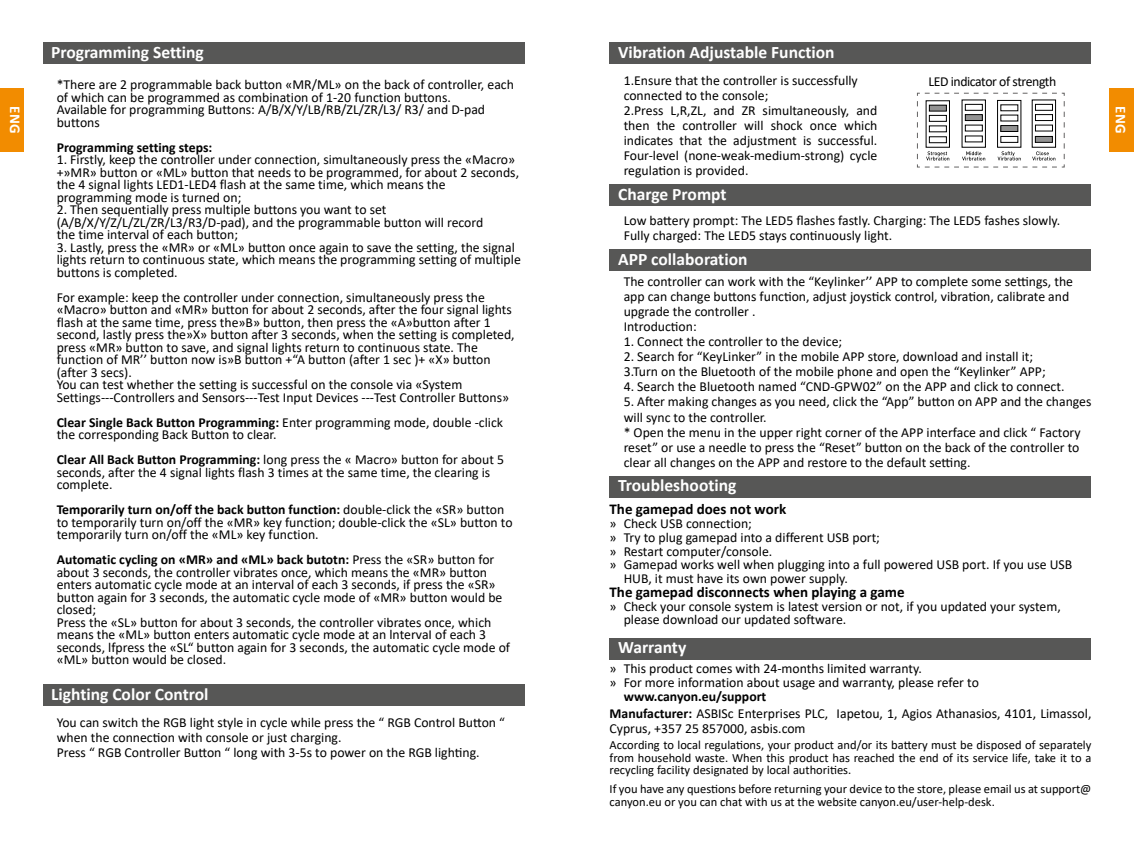
<style>
.page{position:relative;width:1134px;height:851px;background:#fff}
.page>*{position:absolute;margin:0;border:0;box-sizing:border-box;transform-origin:0 0}
.t1{font:700 17.5px "Calibri";color:#fff}
.t2{font:700 15px "Calibri";color:#000}
.t3{font:700 15px "Calibri";color:#fff}
.t4{font:13.75px/12.5px "Calibri";color:#000}
.t5{font:700 13.75px "Calibri";color:#000}
.t6{font:13.75px "Calibri";letter-spacing:-.03em;color:#000}
.t7{font:12.5px/12.5px "Calibri";color:#000;text-align:justify}
.s1{font-weight:700}
</style>
<div class="page">
<div style="left:1110px;top:88px;width:24px;height:63px;background:#f28c00"></div>
<div style="left:0;top:88px;width:23px;height:63px;background:#f28c00"></div>
<div style="left:609px;top:476px;width:482px;height:21px;background:#575756"></div>
<div style="left:609px;top:637px;width:482px;height:22px;background:#575756"></div>
<div style="left:43px;top:43px;width:481px;height:21px;background:#575756"></div>
<div style="left:43px;top:684px;width:481px;height:21px;background:#575756"></div>
<div style="left:609px;top:43px;width:482px;height:21px;background:#575756"></div>
<div style="left:609px;top:185px;width:482px;height:21px;background:#575756"></div>
<div style="left:609px;top:249px;width:482px;height:21px;background:#575756"></div>
<svg style="left:917px;top:93px;width:148px;height:75px"></svg>
<p class="t1" style="left:51px;top:40px;width:154px">Programming Setting</p>
<p class="t1" style="left:618px;top:40px;width:218px">Vibration Adjustable Function</p>
<p class="t4" style="left:624px;top:72px;width:255px;line-height:15px">1.Ensure that the controller is successfully connected to the console;<br>2.Press L,R,ZL, and ZR simultaneously, and then the controller will shock once which indicates that the adjustment is successful.<br>Four-level (none-weak-medium-strong) cycle regulation is provided.</p>
<p class="t4" style="left:624px;top:212px;width:438px;line-height:15px">Low battery prompt: The LED5 flashes fastly. Charging: The LED5 fashes slowly.<br>Fully charged: The LED5 stays continuously light.</p>
<p class="t4" style="left:624px;top:274px;width:451px;line-height:15px">The controller can work with the “Keylinker’’ APP to complete some settings, the app can change buttons function, adjust joystick control, vibration, calibrate and upgrade the controller .<br>Introduction:</p>
<p class="t4" style="left:624px;top:335px;width:220px">1. Connect the controller to the device;</p>
<p class="t4" style="left:624px;top:349px;width:423px;line-height:15px">2. Search for “KeyLinker” in the mobile APP store, download and install it;<br>3.Turn on the Bluetooth of the mobile phone and open the “Keylinker” APP;</p>
<p class="t4" style="left:624px;top:380px;width:442px">4. Search the Bluetooth named “CND-GPW02” on the APP and click to connect.</p>
<p class="t4" style="left:624px;top:394px;width:469px;line-height:15px">5. After making changes as you need, click the “App” button on APP and the changes will sync to the controller.<br>* Open the menu in the upper right corner of the APP interface and click “ Factory reset” or use a needle to press the “Reset” button on the back of the controller to clear all changes on the APP and restore to the default setting.</p>
<p class="t6" style="left:928px;top:72px;width:129px">LED indicator of strength</p>
<p class="t4" style="left:57px;top:78px;width:459px">*There are 2 programmable back button «MR/ML» on the back of controller, each of which can be programmed as combination of 1-20 function buttons.<br>Available for programming Buttons: A/B/X/Y/LB/RB/ZL/ZR/L3/ R3/ and D-pad buttons</p>
<p class="t5" style="left:57px;top:137px;width:157px">Programming setting steps:</p>
<p class="t4" style="left:57px;top:153px;width:464px">1. Firstly, keep the controller under connection, simultaneously press the «Macro» +»MR» button or «ML» button that needs to be programmed, for about 2 seconds, the 4 signal lights LED1-LED4 flash at the same time, which means the programming mode is turned on;</p>
<p class="t4" style="left:57px;top:203px;width:428px">2. Then sequentially press multiple buttons you want to set (A/B/X/Y/Z/L/ZL/ZR/L3/R3/D-pad), and the programmable button will record the time interval of each button;</p>
<p class="t4" style="left:57px;top:240px;width:466px">3. Lastly, press the «MR» or «ML» button once again to save the setting, the signal lights return to continuous state, which means the programming setting of multiple buttons is completed.</p>
<p class="t4" style="left:57px;top:290px;width:460px">For example: keep the controller under connection, simultaneously press the «Macro» button and «MR» button for about 2 seconds, after the four signal lights flash at the same time, press the»B» button, then press the «A»button after 1 second, lastly press the»X» button after 3 seconds, when the setting is completed, press «MR» button to save, and signal lights return to continuous state. The function of MR’’ button now is»B button +“A button (after 1 sec )+ «X» button (after 3 secs).<br>You can test whether the setting is successful on the console via «System Settings---Controllers and Sensors---Test Input Devices ---Test Controller Buttons»</p>
<p class="t4" style="left:57px;top:415px;width:448px"><span class="s1">Clear Single Back Button Programming:</span> Enter programming mode, double -click the corresponding Back Button to clear.</p>
<p class="t4" style="left:57px;top:453px;width:449px"><span class="s1">Clear All Back Button Programming:</span> long press the « Macro» button for about 5 seconds, after the 4 signal lights flash 3 times at the same time, the clearing is complete.</p>
<p class="t4" style="left:57px;top:503px;width:457px"><span class="s1">Temporarily turn on/off the back button function:</span> double-click the «SR» button to temporarily turn on/off the «MR» key function; double-click the «SL» button to temporarily turn on/off the «ML» key function.</p>
<p class="t4" style="left:57px;top:553px;width:455px"><span class="s1">Automatic cycling on «MR» and «ML» back butotn:</span> Press the «SR» button for about 3 seconds, the controller vibrates once, which means the «MR» button enters automatic cycle mode at an interval of each 3 seconds, if press the «SR» button again for 3 seconds, the automatic cycle mode of «MR» button would be closed;<br>Press the «SL» button for about 3 seconds, the controller vibrates once, which means the «ML» button enters automatic cycle mode at an lntervaI of each 3 seconds, lfpress the «SL“ button again for 3 seconds, the automatic cycle mode of «ML» button would be closed.</p>
<p class="t3" style="left:26px;top:106px;width:28px;rotate:90deg">ENG</p>
<p class="t3" style="left:1131px;top:106px;width:28px;rotate:90deg">ENG</p>
<p class="t1" style="left:618px;top:182px;width:110px">Charge Prompt</p>
<p class="t1" style="left:618px;top:246px;width:131px">APP collaboration</p>
<p class="t1" style="left:618px;top:473px;width:120px">Troubleshooting</p>
<p class="t2" style="left:609px;top:498px;width:178px">The gamepad does not work</p>
<p class="t4" style="left:609px;top:517px;width:144px">» Check USB connection;</p>
<p class="t4" style="left:609px;top:530px;width:272px">» Try to plug gamepad into a different USB port;</p>
<p class="t4" style="left:609px;top:544px;width:164px">» Restart computer/console.</p>
<p class="t4" style="left:609px;top:558px;width:464px">» Gamepad works well when plugging into a full powered USB port. If you use USB</p>
<p class="t4" style="left:624px;top:572px;width:226px">HUB, it must have its own power supply.</p>
<p class="t2" style="left:609px;top:581px;width:297px">The gamepad disconnects when playing a game</p>
<p class="t4" style="left:624px;top:599px;width:439px;line-height:13.8px;text-indent:-14px">» Check your console system is latest version or not, if you updated your system, please download our updated software.</p>
<p class="t1" style="left:618px;top:634px;width:70px">Warranty</p>
<p class="t4" style="left:609px;top:661px;width:371px;line-height:13.8px">» This product comes with 24-months limited warranty.<br>» For more information about usage and warranty, please refer to</p>
<p class="t5" style="left:624px;top:686px;width:144px">www.canyon.eu/support</p>
<p class="t1" style="left:51px;top:681px;width:159px">Lighting Color Control</p>
<p class="t4" style="left:57px;top:714px;width:450px;line-height:15px">You can switch the RGB light style in cycle while press the “ RGB Control Button “ when the connection with console or just charging.<br>Press “ RGB Controller Button “ long with 3-5s to power on the RGB lighting.</p>
<p class="t4" style="left:609px;top:705px;width:483px;line-height:15px"><span class="s1">Manufacturer:</span> ASBISc Enterprises PLC, Iapetou, 1, Agios Athanasios, 4101, Limassol,<br>Cyprus, +357 25 857000, asbis.com</p>
<p class="t7" style="left:609px;top:738px;width:483px">According to local regulations, your product and/or its battery must be disposed of separately from household waste. When this product has reached the end of its service life, take it to a recycling facility designated by local authorities.</p>
<p class="t7" style="left:609px;top:782px;width:483px">If you have any questions before returning your device to the store, please email us at support@ canyon.eu or you can chat with us at the website canyon.eu/user-help-desk.</p>
</div>
